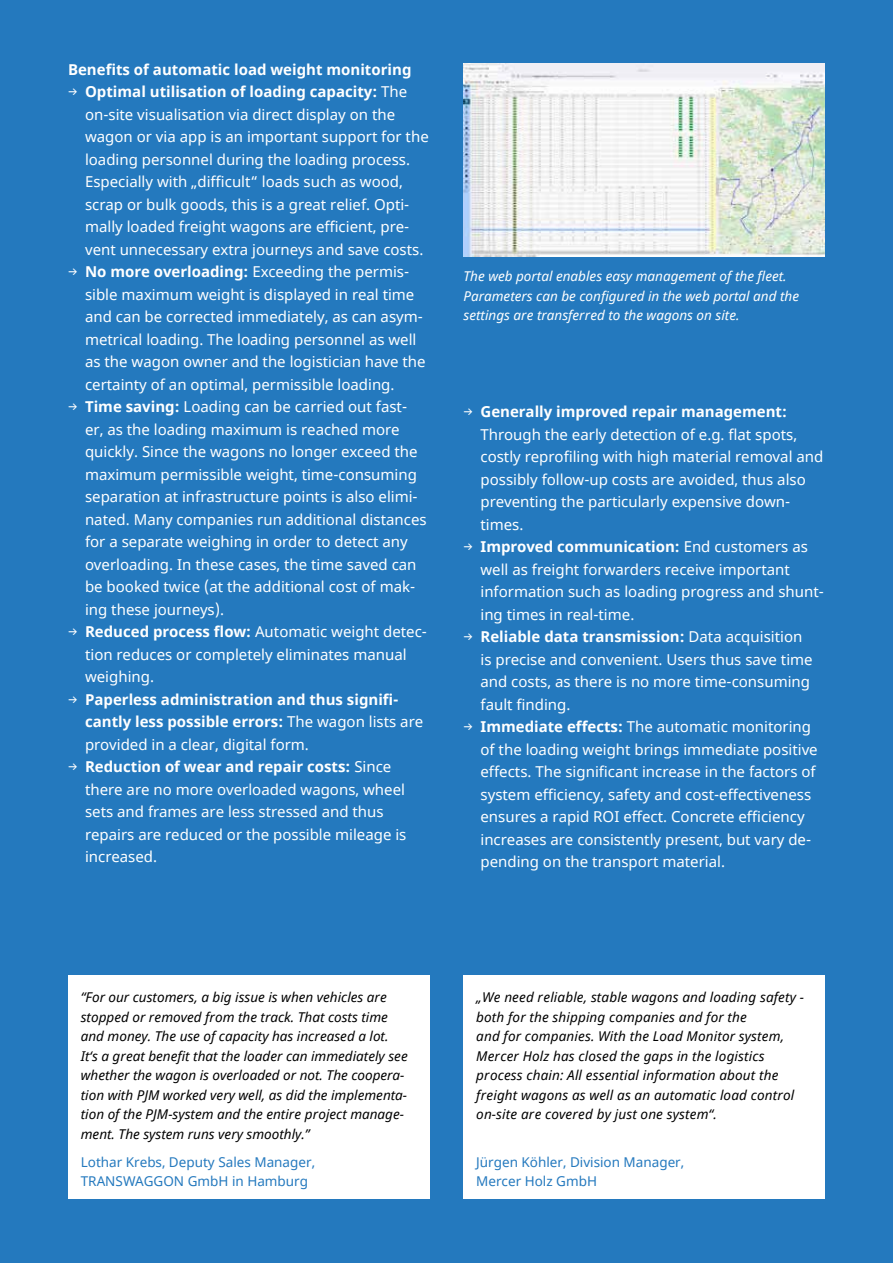
<style>
.page{position:relative;width:893px;height:1263px;background:#2479be}
.page>*{position:absolute;margin:0;border:0;box-sizing:border-box;transform-origin:0 0}
.t1{font:15px/22.5px "Noto Sans";color:#fff}
.t2{font:700 15px/22.5px "Noto Sans";color:#fff}
.t3{font:italic 13.5px/19.5px "Noto Sans";color:#000}
.t4{font:italic 13.5px/19.5px "Noto Sans";color:#fff}
.t5{font:13.5px/19.5px "Noto Sans";color:#2479be}
.s1{font-family:"Glober";font-weight:600}
.s2{font-weight:700}
.s3{font-weight:400}
</style>
<div class="page">
<div style="left:68px;top:975px;width:361px;height:224px;background:#fff"></div>
<div style="left:463px;top:975px;width:362px;height:224px;background:#fff"></div>
<img style="left:463px;top:64px;width:362px;height:192px">
<p class="t2" style="left:68px;top:58px;width:345px">Benefits of automatic load weight monitoring</p>
<p class="t1" style="left:85px;top:81px;width:345px;text-indent:-17px"><span class="s1">→</span> <span class="s2">Optimal utilisation of loading capacity:</span> The on-site visualisation via direct display on the wagon or via app is an important support for the loading personnel during the loading process.<br>Especially with „difficult“ loads such as wood, scrap or bulk goods, this is a great relief. Opti&shy;mally loaded freight wagons are efficient, pre&shy;vent unnecessary extra journeys and save costs.</p>
<p class="t1" style="left:85px;top:261px;width:342px;text-indent:-17px"><span class="s1">→</span> <span class="s2">No more overloading:</span> Exceeding the permis&shy;sible maximum weight is displayed in real time and can be corrected immediately, as can asym&shy;metrical loading. The loading personnel as well as the wagon owner and the logistician have the certainty of an optimal, permissible loading.</p>
<p class="t1" style="left:85px;top:396px;width:343px;text-indent:-17px"><span class="s1">→</span> <span class="s2">Time saving:</span> Loading can be carried out fast&shy;er, as the loading maximum is reached more quickly. Since the wagons no longer exceed the maximum permissible weight, time-consuming separation at infrastructure points is also elimi&shy;nated. Many companies run additional distances for a separate weighing in order to detect any overloading. In these cases, the time saved can be booked twice (at the additional cost of mak&shy;ing these journeys).</p>
<p class="t1" style="left:85px;top:621px;width:343px;text-indent:-17px"><span class="s1">→</span> <span class="s2">Reduced process flow:</span> Automatic weight detec&shy;tion reduces or completely eliminates manual weighing.</p>
<p class="t2" style="left:85px;top:688px;width:340px;text-indent:-17px"><span class="s1">→</span> Paperless administration and thus signifi&shy;cantly less possible errors: <span class="s3">The wagon lists are provided in a clear, digital form.</span></p>
<p class="t1" style="left:85px;top:756px;width:323px;text-indent:-17px"><span class="s1">→</span> <span class="s2">Reduction of wear and repair costs:</span> Since there are no more overloaded wagons, wheel sets and frames are less stressed and thus repairs are reduced or the possible mileage is increased.</p>
<p class="t4" style="left:463px;top:266px;width:337px">The web portal enables easy management of the fleet.<br>Parameters can be configured in the web portal and the settings are transferred to the wagons on site.</p>
<p class="t1" style="left:480px;top:401px;width:344px;text-indent:-17px"><span class="s1">→</span> <span class="s2">Generally improved repair management:<br></span>Through the early detection of e.g. flat spots, costly reprofiling with high material removal and possibly follow-up costs are avoided, thus also preventing the particularly expensive down&shy;times.</p>
<p class="t1" style="left:480px;top:536px;width:345px;text-indent:-17px"><span class="s1">→</span> <span class="s2">Improved communication:</span> End customers as well as freight forwarders receive important information such as loading progress and shunt&shy;ing times in real-time.</p>
<p class="t1" style="left:480px;top:626px;width:334px;text-indent:-17px"><span class="s1">→</span> <span class="s2">Reliable data transmission:</span> Data acquisition is precise and convenient. Users thus save time and costs, as there is no more time-consuming fault finding.</p>
<p class="t1" style="left:480px;top:716px;width:339px;text-indent:-17px"><span class="s1">→</span> <span class="s2">Immediate effects:</span> The automatic monitoring of the loading weight brings immediate positive effects. The significant increase in the factors of system efficiency, safety and cost-effectiveness ensures a rapid ROI effect. Concrete efficiency increases are consistently present, but vary de&shy;pending on the transport material.</p>
<p class="t3" style="left:81px;top:987px;width:328px">“For our customers, a big issue is when vehicles are stopped or removed from the track. That costs time and money. The use of capacity has increased a lot.<br>It‘s a great benefit that the loader can immediately see whether the wagon is overloaded or not. The coopera&shy;tion with PJM worked very well, as did the implementa&shy;tion of the PJM-system and the entire project manage&shy;ment. The system runs very smoothly.”</p>
<p class="t5" style="left:81px;top:1152px;width:236px">Lothar Krebs, Deputy Sales Manager,<br>TRANSWAGGON GmbH in Hamburg</p>
<p class="t3" style="left:476px;top:987px;width:329px">„We need reliable, stable wagons and loading safety - both for the shipping companies and for the<br>and for companies. With the Load Monitor system, Mercer Holz has closed the gaps in the logistics process chain: All essential information about the freight wagons as well as an automatic load control on-site are covered by just one system“.</p>
<p class="t5" style="left:476px;top:1153px;width:209px">Jürgen Köhler, Division Manager,<br>Mercer Holz GmbH</p>
</div>
